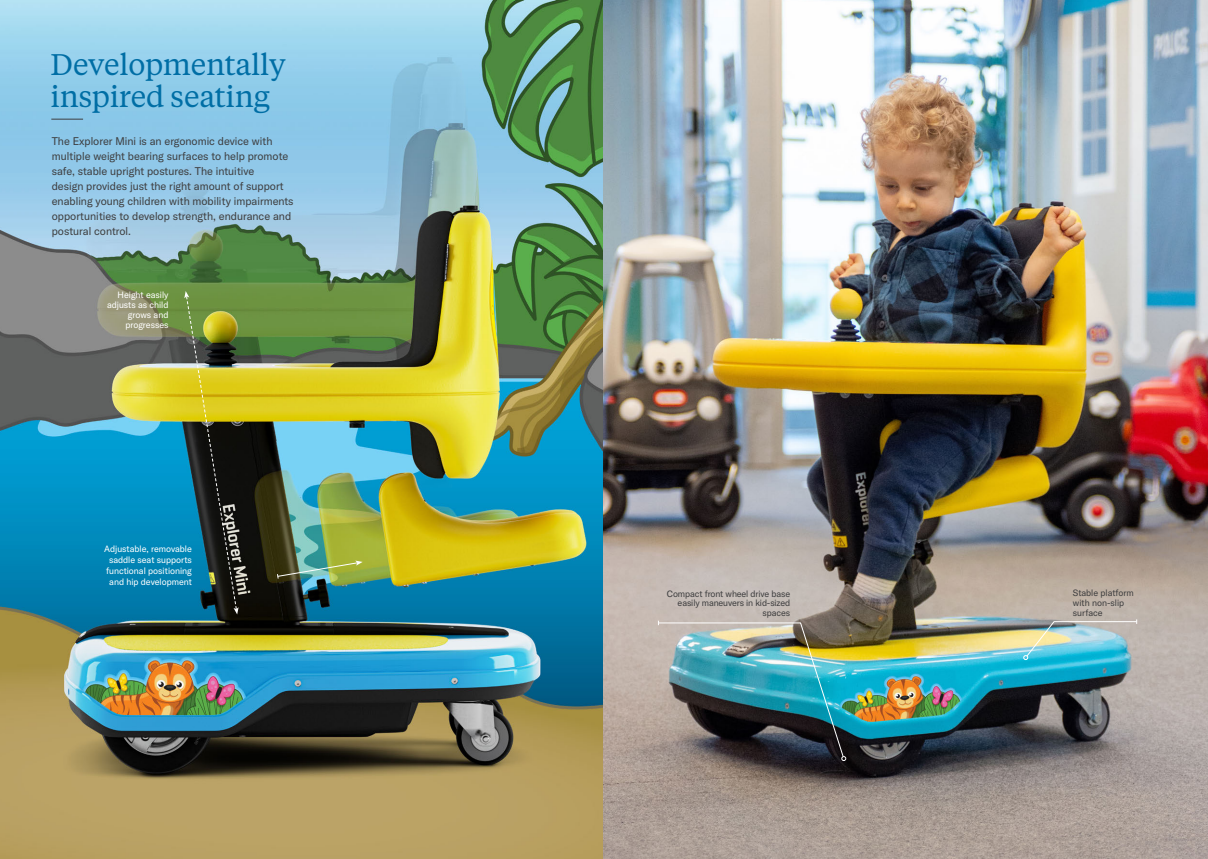
<style>
.page{position:relative;width:1208px;height:859px;background:#fff}
.page>*{position:absolute;margin:0;border:0;box-sizing:border-box;transform-origin:0 0}
.t1{font:29.7px/31.9px "Tiempos Text";letter-spacing:-.01em;color:#006ea5}
.Body{font:11px/15px "GT America";color:#3e3e3f}
.t2{font:9px/11px "GT America";color:#fff;text-align:center}
.t3{font:9px/9.6px "GT America";letter-spacing:-.01em;color:#3e3e3f}
</style>
<div class="page">
<img style="left:0;top:0;width:1208px;height:859px">
<svg style="left:276px;top:561px;width:87px;height:19px;background:#799966"></svg>
<hr style="left:51px;top:119px;width:32px;height:1px;background:#3e3e3f">
<img style="left:1023px;top:619px;width:114px;height:41px">
<img style="left:184px;top:291px;width:55px;height:323px">
<img style="left:657px;top:621px;width:189px;height:140px">
<p class="t1" style="left:51px;top:47px;width:236px">Developmentally inspired seating</p>
<p class="Body" style="left:52px;top:134px;width:243px">The Explorer Mini is an ergonomic device with multiple weight bearing surfaces to help promote safe, stable upright postures. The intuitive<br>design provides just the right amount of support enabling young children with mobility impairments opportunities to develop strength, endurance and postural control.</p>
<p class="t2" style="left:107px;top:290px;width:63px;line-height:10px;text-align:right">Height easily adjusts as child grows and progresses</p>
<p class="t2" style="left:104px;top:543px;width:89px">Adjustable, removable saddle seat supports functional positioning and hip development</p>
<p class="t3" style="left:667px;top:589px;width:125px;text-align:right">Compact front wheel drive base easily maneuvers in kid-sized spaces</p>
<p class="t3" style="left:1072px;top:588px;width:63px">Stable platform with non-slip</p>
<p class="t3" style="left:1072px;top:608px;width:31px">surface</p>
</div>
